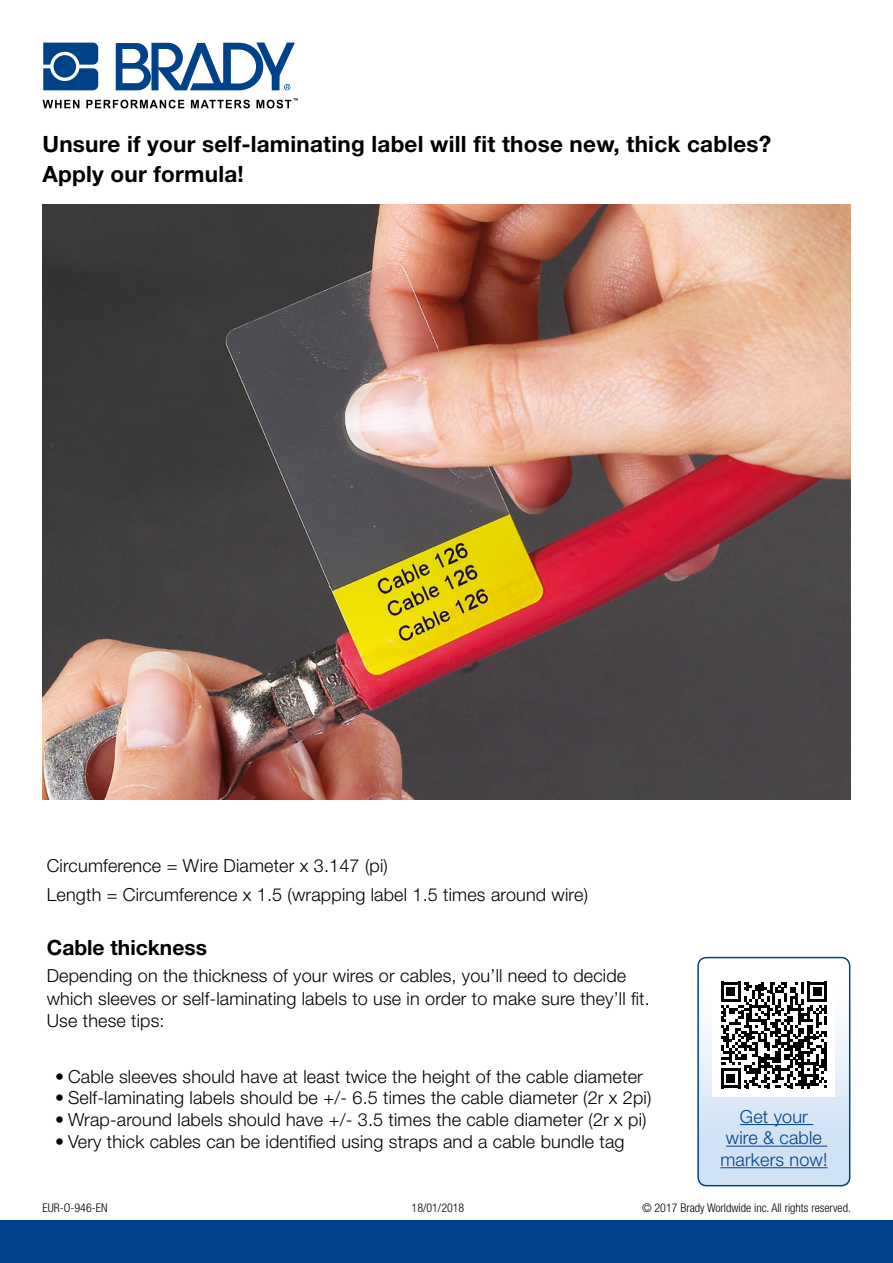
<style>
.page{position:relative;width:893px;height:1263px;background:#fff}
.page>*{position:absolute;margin:0;border:0;box-sizing:border-box;transform-origin:0 0}
.t1{font:700 22.5px/30px "Helvetica Neue LT Pro";letter-spacing:.01em;color:#000}
.t2{font:700 21px "Helvetica Neue LT Pro";color:#000}
.t3{font:300 18px/22.5px "Helvetica Neue LT Pro";letter-spacing:.01em;color:#000}
.t4{font:300 18px/21.6px "Helvetica Neue LT Pro";letter-spacing:.01em;color:#004289;text-align:center}
.t5{font:300 condensed 12px "Helvetica Neue LT Pro";color:#000}
</style>
<div class="page">
<svg style="left:43px;top:43px;width:55px;height:47px;background:#275e9b"></svg>
<svg style="left:116px;top:43px;width:179px;height:47px"></svg>
<svg style="left:43px;top:100px;width:36px;height:8px"></svg>
<svg style="left:86px;top:100px;width:98px;height:8px"></svg>
<svg style="left:191px;top:100px;width:59px;height:8px"></svg>
<svg style="left:256px;top:98px;width:42px;height:10px"></svg>
<img style="left:43px;top:204px;width:807px;height:595px">
<div style="left:0;top:1220px;width:893px;height:43px;background:#004289"></div>
<svg style="left:698px;top:957px;width:152px;height:229px"></svg>
<p class="t1" style="left:43px;top:128px;width:730px">Unsure if your self-laminating label will fit those new, thick cables?<br>Apply our formula!</p>
<p class="t3" style="left:47px;top:850px;width:543px;line-height:29.2px">Circumference = Wire Diameter x 3.147 (pi)<br>Length = Circumference x 1.5 (wrapping label 1.5 times around wire)</p>
<p class="t2" style="left:47px;top:934px;width:162px">Cable thickness</p>
<p class="t3" style="left:47px;top:964px;width:605px">Depending on the thickness of your wires or cables, you’ll need to decide which sleeves or self-laminating labels to use in order to make sure they’ll fit.<br>Use these tips:</p>
<p class="t3" style="left:55px;top:1065px;width:589px">• Cable sleeves should have at least twice the height of the cable diameter</p>
<p class="t3" style="left:55px;top:1086px;width:598px">• Self-laminating labels should be +/- 6.5 times the cable diameter (2r x 2pi)</p>
<p class="t3" style="left:55px;top:1108px;width:593px">• Wrap-around labels should have +/- 3.5 times the cable diameter (2r x pi)</p>
<p class="t3" style="left:55px;top:1129px;width:571px">• Very thick cables can be identified using straps and a cable bundle tag</p>
<p class="t4" style="left:720px;top:1105px;width:109px">Get your<br>wire &amp; cable markers now!</p>
<p class="t5" style="left:43px;top:1201px;width:67px">EUR-O-946-EN</p>
<p class="t5" style="left:412px;top:1201px;width:54px">18/01/2018</p>
<p class="t5" style="left:642px;top:1201px;width:210px">© 2017 Brady Worldwide inc. All rights reserved.</p>
</div>
